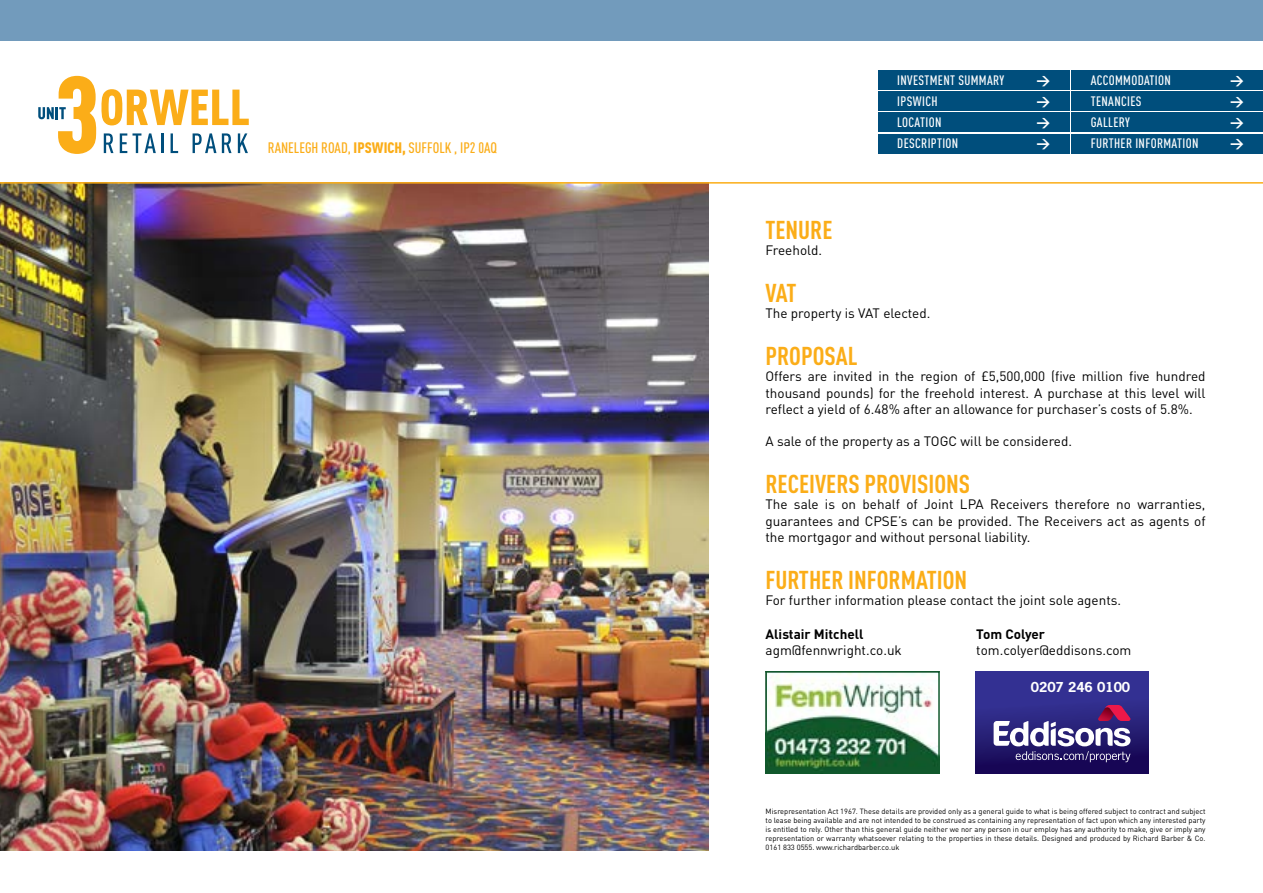
<style>
.page{position:relative;width:1263px;height:893px;background:#fff}
.page>*{position:absolute;margin:0;border:0;box-sizing:border-box;transform-origin:0 0}
.t1{font:700 25.5px "DIN Cond";color:#fbad18}
.t2{font:500 15px "DIN Cond";color:#fbad18}
.t3{font:13.5px/16.2px "DIN";color:#000;text-align:justify}
.t4{font:500 13.5px "DIN Cond";letter-spacing:.025em;color:#fff}
.t5{font:700 13.5px "DIN";color:#000}
.t6{font:700 13.5px "DIN";color:#fff}
.t7{font:700 12.9px "News Gothic Std";color:#fff}
.t8{font:7.5px/9px "DIN";color:#000;text-align:justify}
.s1{font-weight:900}
</style>
<div class="page">
<img style="left:0;top:184px;width:708px;height:666px">
<div style="left:976px;top:671px;width:172px;height:102px;background:linear-gradient(to bottom,#3a3ba1,#180955)"></div>
<svg style="left:993px;top:705px;width:137px;height:57px"></svg>
<img style="left:768px;top:674px;width:169px;height:96px">
<div style="left:765px;top:671px;width:175px;height:102px;border:2px solid #11582c"></div>
<svg style="left:38px;top:76px;width:211px;height:78px"></svg>
<div style="left:0;top:0;width:1263px;height:40px;background:#729bbc"></div>
<hr style="left:0;top:182px;width:1263px;height:2px;background:#fbad18">
<div style="left:878px;top:70px;width:191px;height:19px;background:#004e7c"></div>
<div style="left:878px;top:91px;width:191px;height:20px;background:#004e7c"></div>
<div style="left:878px;top:113px;width:191px;height:19px;background:#004e7c"></div>
<div style="left:878px;top:134px;width:191px;height:19px;background:#004e7c"></div>
<div style="left:1071px;top:70px;width:192px;height:19px;background:#004e7c"></div>
<div style="left:1071px;top:91px;width:192px;height:20px;background:#004e7c"></div>
<div style="left:1071px;top:113px;width:192px;height:19px;background:#004e7c"></div>
<div style="left:1071px;top:134px;width:192px;height:19px;background:#004e7c"></div>
<p class="t4" style="left:1091px;top:72px;width:82px">ACCOMMODATION</p>
<p class="t6" style="left:1230px;top:71px;width:15px">&gt;</p>
<p class="t4" style="left:1091px;top:93px;width:52px">TENANCIES</p>
<p class="t6" style="left:1230px;top:92px;width:15px">&gt;</p>
<p class="t4" style="left:1091px;top:114px;width:41px">GALLERY</p>
<p class="t6" style="left:1230px;top:113px;width:15px">&gt;</p>
<p class="t4" style="left:897px;top:72px;width:108px">INVESTMENT SUMMARY</p>
<p class="t6" style="left:1036px;top:71px;width:15px">&gt;</p>
<p class="t4" style="left:897px;top:93px;width:42px">IPSWICH</p>
<p class="t6" style="left:1036px;top:92px;width:15px">&gt;</p>
<p class="t4" style="left:897px;top:114px;width:46px">LOCATION</p>
<p class="t6" style="left:1036px;top:113px;width:15px">&gt;</p>
<p class="t4" style="left:897px;top:135px;width:63px">DESCRIPTION</p>
<p class="t6" style="left:1036px;top:135px;width:15px">&gt;</p>
<p class="t2" style="left:268px;top:139px;width:231px">RANELEGH ROAD, <span class="s1">IPSWICH,</span> SUFFOLK , IP2 0AQ</p>
<p class="t4" style="left:1091px;top:135px;width:109px">FURTHER INFORMATION</p>
<p class="t6" style="left:1230px;top:135px;width:15px">&gt;</p>
<h1 class="t1" style="left:765px;top:215px;width:69px">TENURE</h1>
<p class="t3" style="left:765px;top:242px;width:58px">Freehold.</p>
<h1 class="t1" style="left:765px;top:278px;width:33px">VAT</h1>
<p class="t3" style="left:765px;top:305px;width:167px">The property is VAT elected.</p>
<h1 class="t1" style="left:765px;top:341px;width:94px">PROPOSAL</h1>
<p class="t3" style="left:765px;top:368px;width:442px">Offers are invited in the region of £5,500,000 (five million five hundred thousand pounds) for the freehold interest. A purchase at this level will reflect a yield of 6.48% after an allowance for purchaser’s costs of 5.8%.</p>
<p class="t3" style="left:765px;top:433px;width:308px">A sale of the property as a TOGC will be considered.</p>
<h1 class="t1" style="left:765px;top:468px;width:206px">RECEIVERS PROVISIONS</h1>
<p class="t3" style="left:765px;top:496px;width:442px">The sale is on behalf of Joint LPA Receivers therefore no warranties, guarantees and CPSE’s can be provided. The Receivers act as agents of the mortgagor and without personal liability.</p>
<h1 class="t1" style="left:765px;top:564px;width:203px">FURTHER INFORMATION</h1>
<p class="t3" style="left:765px;top:591px;width:357px">For further information please contact the joint sole agents.</p>
<p class="t5" style="left:766px;top:625px;width:99px">Alistair Mitchell</p>
<p class="t3" style="left:766px;top:642px;width:138px">agm@fennwright.co.uk</p>
<p class="t5" style="left:976px;top:625px;width:70px">Tom Colyer</p>
<p class="t3" style="left:976px;top:642px;width:157px">tom.colyer@eddisons.com</p>
<p class="t7" style="left:1031px;top:679px;width:101px">0207 246 0100</p>
<p class="t8" style="left:766px;top:807px;width:441px">Misrepresentation Act 1967. These details are provided only as a general guide to what is being offered subject to contract and subject to lease being available and are not intended to be construed as containing any representation of fact upon which any interested party is entitled to rely. Other than this general guide neither we nor any person in our employ has any authority to make, give or imply any representation or warranty whatsoever relating to the properties in these details. Designed and produced by Richard Barber &amp; Co.<br>0161 833 0555. www.richardbarber.co.uk</p>
</div>
